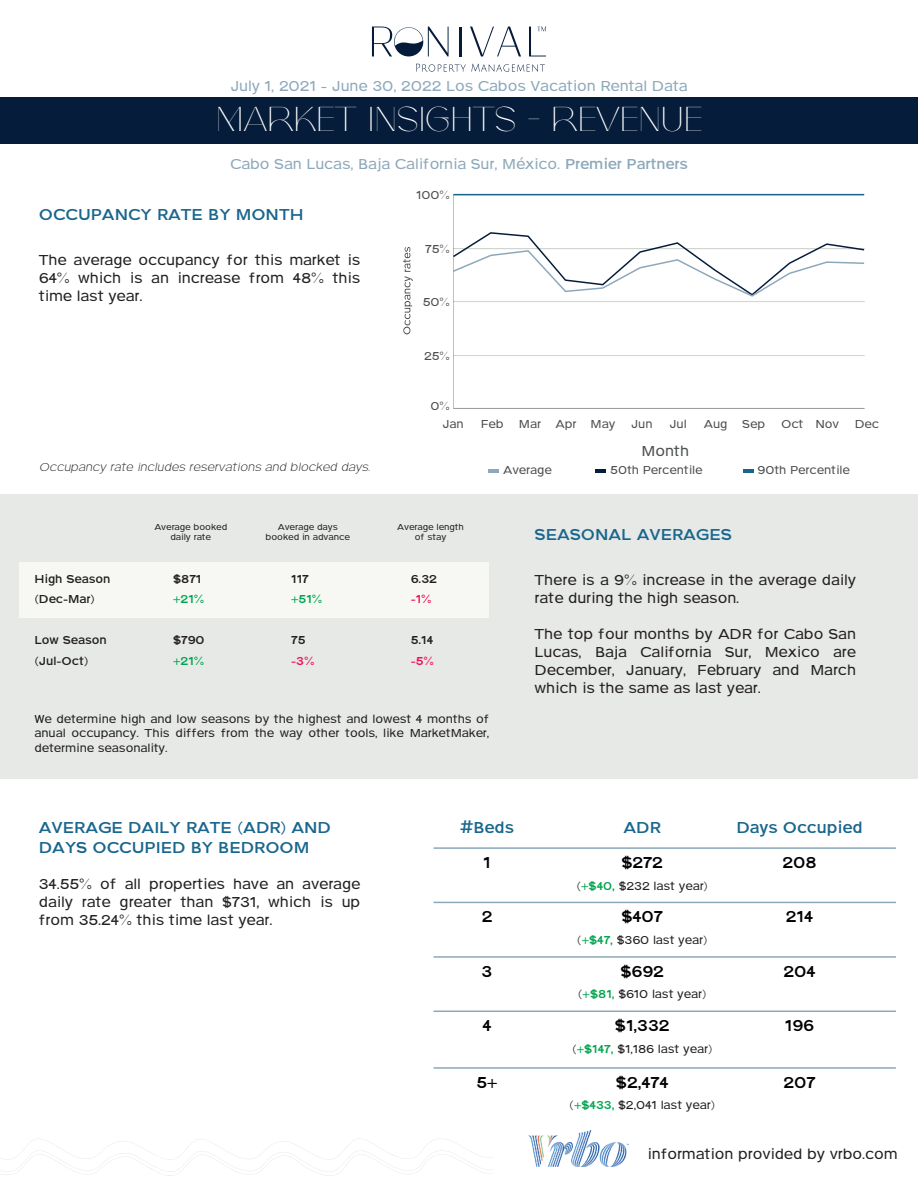
<style>
.page{position:relative;width:918px;height:1188px;background:#fff}
.page>*{position:absolute;margin:0;border:0;box-sizing:border-box;transform-origin:0 0}
.t1{font:34.5px "The Rivers";letter-spacing:-.005em;color:#fff}
.t2{font:700 16.5px/19.8px "Pulse";color:#19668d}
.t3{font:700 16.5px "Pulse";color:#000001}
.t4{font:15px/18px "Pulse";color:#231f20;text-align:justify}
.t5{font:15px "Pulse";color:#8ca8ba}
.t6{font:15px "Pulse";color:#4b4e50}
.t7{font:12px/14.4px "Pulse";color:#231f20;text-align:justify}
.t8{font:12px "Pulse";color:#4b4e50}
.t9{font:700 12px/20.4px "Pulse";color:#231f20}
.t10{font:italic 300 12px "Pulse";color:#231f20}
.t11{font:700 12px "Pulse";color:#00a54f}
.t12{font:700 12px "Pulse";color:#ed115d}
.t13{font:9px/10.8px "Pulse";color:#231f20;text-align:center}
.s1{font-weight:700}
.s2{font-weight:700;color:#00a54f}
</style>
<div class="page">
<div style="left:0;top:495px;width:918px;height:284px;background:#e7e9e7"></div>
<div style="left:19px;top:563px;width:470px;height:55px;background:#f7f7f4"></div>
<hr style="left:453px;top:408px;width:411px;height:1px;background:#d4d6d4">
<hr style="left:453px;top:355px;width:411px;height:1px;background:#d4d6d4">
<hr style="left:453px;top:301px;width:411px;height:1px;background:#d4d6d4">
<hr style="left:453px;top:194px;width:411px;height:1px;background:#19668d">
<svg style="left:453px;top:231px;width:412px;height:67px"></svg>
<div style="left:0;top:98px;width:918px;height:46px;background:#051d3b"></div>
<svg style="left:0;top:1138px;width:493px;height:38px"></svg>
<svg style="left:403px;top:247px;width:10px;height:87px"></svg>
<img style="left:528px;top:1131px;width:100px;height:35px">
<svg style="left:489px;top:469px;width:10px;height:3px"></svg>
<svg style="left:596px;top:469px;width:10px;height:3px"></svg>
<svg style="left:743px;top:469px;width:10px;height:3px"></svg>
<hr style="left:434px;top:847px;width:462px;height:2px;background:#8ca8ba">
<hr style="left:434px;top:902px;width:462px;height:1px;background:#8ca8ba">
<hr style="left:434px;top:956px;width:462px;height:2px;background:#8ca8ba">
<hr style="left:434px;top:1011px;width:462px;height:1px;background:#8ca8ba">
<hr style="left:434px;top:1067px;width:462px;height:2px;background:#8ca8ba">
<svg style="left:372px;top:26px;width:77px;height:31px"></svg>
<svg style="left:470px;top:27px;width:51px;height:30px"></svg>
<hr style="left:460px;top:27px;width:2px;height:29px;background:#041b39">
<svg style="left:529px;top:26px;width:17px;height:30px"></svg>
<svg style="left:416px;top:64px;width:129px;height:8px"></svg>
<p class="t5" style="left:230px;top:77px;width:459px">July 1, 2021 - June 30, 2022 Los Cabos Vacation Rental Data</p>
<h1 class="t1" style="left:216px;top:99px;width:488px">MARKET INSIGHTS - REVENUE</h1>
<p class="t5" style="left:230px;top:155px;width:459px">Cabo San Lucas, Baja California Sur, México. <span class="s1">Premier Partners</span></p>
<p class="t2" style="left:39px;top:205px;width:266px">OCCUPANCY RATE BY MONTH</p>
<p class="t4" style="left:39px;top:251px;width:323px">The average occupancy for this market is 64% which is an increase from 48% this time last year.</p>
<p class="t8" style="left:416px;top:188px;width:35px">100%</p>
<p class="t8" style="left:425px;top:242px;width:26px">75%</p>
<p class="t8" style="left:423px;top:295px;width:28px">50%</p>
<p class="t8" style="left:424px;top:349px;width:27px">25%</p>
<p class="t8" style="left:431px;top:399px;width:21px">0%</p>
<p class="t8" style="left:442px;top:418px;width:23px">Jan</p>
<p class="t8" style="left:481px;top:418px;width:24px">Feb</p>
<p class="t8" style="left:519px;top:418px;width:98px">Mar Apr May</p>
<p class="t8" style="left:631px;top:418px;width:23px">Jun</p>
<p class="t8" style="left:670px;top:418px;width:19px">Jul</p>
<p class="t8" style="left:704px;top:418px;width:63px">Aug Sep</p>
<p class="t8" style="left:781px;top:418px;width:59px">Oct Nov</p>
<p class="t8" style="left:855px;top:418px;width:26px">Dec</p>
<p class="t10" style="left:39px;top:460px;width:333px">Occupancy rate includes reservations and blocked days.</p>
<p class="t6" style="left:642px;top:443px;width:49px">Month</p>
<p class="t8" style="left:503px;top:463px;width:50px">Average</p>
<p class="t8" style="left:610px;top:463px;width:94px">50th Percentile</p>
<p class="t8" style="left:758px;top:463px;width:94px">90th Percentile</p>
<p class="t9" style="left:34px;top:569px;width:77px">High Season (Dec-Mar)</p>
<p class="t9" style="left:34px;top:630px;width:74px">Low Season (Jul-Oct)</p>
<p class="t13" style="left:154px;top:521px;width:74px">Average booked daily rate</p>
<p class="t13" style="left:266px;top:521px;width:86px">Average days booked in advance</p>
<p class="t13" style="left:397px;top:521px;width:68px">Average length of stay</p>
<p class="t9" style="left:173px;top:569px;width:30px">$871</p>
<p class="t11" style="left:173px;top:592px;width:32px">+21%</p>
<p class="t9" style="left:173px;top:630px;width:33px">$790</p>
<p class="t11" style="left:173px;top:654px;width:32px">+21%</p>
<p class="t9" style="left:291px;top:569px;width:19px">117</p>
<p class="t11" style="left:291px;top:592px;width:32px">+51%</p>
<p class="t9" style="left:291px;top:630px;width:16px">75</p>
<p class="t12" style="left:291px;top:654px;width:25px">-3%</p>
<p class="t9" style="left:411px;top:569px;width:28px">6.32</p>
<p class="t12" style="left:411px;top:592px;width:22px">-1%</p>
<p class="t9" style="left:411px;top:630px;width:24px">5.14</p>
<p class="t12" style="left:411px;top:654px;width:25px">-5%</p>
<p class="t7" style="left:34px;top:712px;width:456px">We determine high and low seasons by the highest and lowest 4 months of anual occupancy. This differs from the way other tools, like MarketMaker, determine seasonality.</p>
<p class="t2" style="left:535px;top:525px;width:199px">SEASONAL AVERAGES</p>
<p class="t4" style="left:535px;top:571px;width:323px">There is a 9% increase in the average daily rate during the high season.</p>
<p class="t4" style="left:535px;top:625px;width:323px">The top four months by ADR for Cabo San Lucas, Baja California Sur, Mexico are December, January, February and March which is the same as last year.</p>
<p class="t2" style="left:39px;top:818px;width:294px">AVERAGE DAILY RATE (ADR) AND<br>DAYS OCCUPIED BY BEDROOM</p>
<p class="t2" style="left:460px;top:818px;width:55px">#Beds</p>
<p class="t2" style="left:624px;top:818px;width:39px">ADR</p>
<p class="t2" style="left:736px;top:818px;width:128px">Days Occupied</p>
<p class="t3" style="left:483px;top:853px;width:9px">1</p>
<p class="t3" style="left:621px;top:853px;width:43px">$272</p>
<p class="t7" style="left:577px;top:879px;width:132px">(<span class="s2">+$40,</span> $232 last year)</p>
<p class="t3" style="left:782px;top:853px;width:36px">208</p>
<p class="t4" style="left:39px;top:875px;width:323px">34.55% of all properties have an average daily rate greater than $731, which is up from 35.24% this time last year.</p>
<p class="t3" style="left:482px;top:907px;width:12px">2</p>
<p class="t3" style="left:622px;top:907px;width:43px">$407</p>
<p class="t7" style="left:577px;top:933px;width:131px">(<span class="s2">+$47,</span> $360 last year)</p>
<p class="t3" style="left:786px;top:907px;width:29px">214</p>
<p class="t3" style="left:482px;top:962px;width:12px">3</p>
<p class="t3" style="left:620px;top:962px;width:45px">$692</p>
<p class="t7" style="left:578px;top:987px;width:129px">(<span class="s2">+$81,</span> $610 last year)</p>
<p class="t3" style="left:783px;top:962px;width:34px">204</p>
<p class="t3" style="left:483px;top:1016px;width:10px">4</p>
<p class="t3" style="left:615px;top:1016px;width:56px">$1,332</p>
<p class="t7" style="left:572px;top:1042px;width:141px">(<span class="s2">+$147,</span> $1,186 last year)</p>
<p class="t3" style="left:785px;top:1016px;width:31px">196</p>
<p class="t3" style="left:477px;top:1073px;width:22px">5+</p>
<p class="t3" style="left:616px;top:1073px;width:54px">$2,474</p>
<p class="t7" style="left:570px;top:1098px;width:147px">(<span class="s2">+$433,</span> $2,041 last year)</p>
<p class="t3" style="left:783px;top:1073px;width:34px">207</p>
<p class="t4" style="left:648px;top:1146px;width:252px">information provided by vrbo.com</p>
</div>
